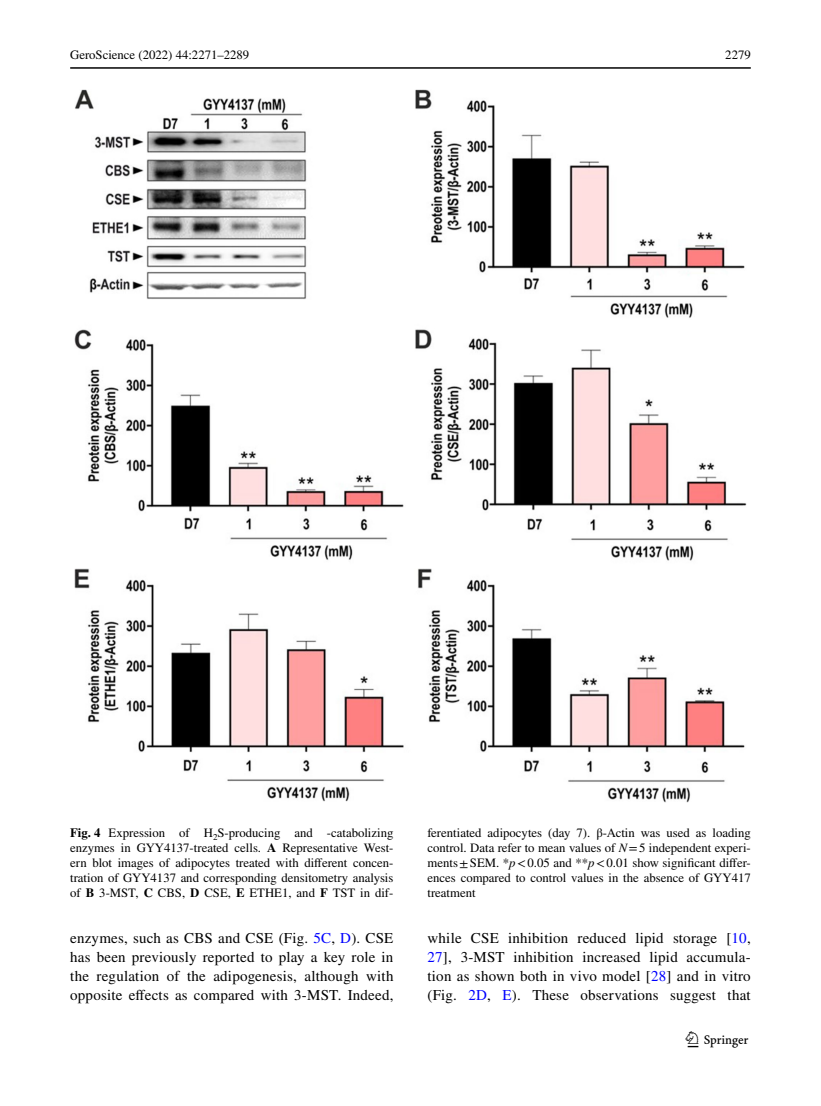
<style>
.page{position:relative;width:821px;height:1106px;background:#fff}
.page>*{position:absolute;margin:0;border:0;box-sizing:border-box;transform-origin:0 0}
.t1{font:22.5px "Springnew Regular 3";color:#000}
.t2{font:15px/18.8px "STIX";letter-spacing:.015em;color:#000;text-align:justify}
.t3{font:12.75px/15px "STIX";color:#000;text-align:justify}
.s1{font-weight:700}
.s2{font-style:italic}
.s3{color:#00f}
</style>
<div class="page">
<hr style="left:70px;top:67px;width:680px;height:2px;background:#000">
<img style="left:74px;top:89px;width:672px;height:713px">
<p class="t3" style="left:70px;top:48px;width:181px">GeroScience (2022) 44:2271–2289</p>
<p class="t3" style="left:725px;top:49px;width:27px">2279</p>
<p class="t3" style="left:70px;top:826px;width:325px"><span class="s1">Fig. 4</span> Expression of H<sub>2</sub>S-producing and -catabolizing enzymes in GYY4137-treated cells. <span class="s1">A</span> Representative West&shy;ern blot images of adipocytes treated with different concen&shy;tration of GYY4137 and corresponding densitometry analysis of <span class="s1">B</span> 3-MST, <span class="s1">C</span> CBS, <span class="s1">D</span> CSE, <span class="s1">E</span> ETHE1, and <span class="s1">F</span> TST in dif-</p>
<p class="t3" style="left:427px;top:826px;width:325px">ferentiated adipocytes (day 7). β-Actin was used as loading control. Data refer to mean values of <span class="s2">N</span>=5 independent experi&shy;ments±SEM. *<span class="s2">p</span>&lt;0.05 and **<span class="s2">p</span>&lt;0.01 show significant differ&shy;ences compared to control values in the absence of GYY417 treatment</p>
<p class="t2" style="left:70px;top:929px;width:325px">enzymes, such as CBS and CSE (Fig. <span class="s3">5C</span>, <span class="s3">D</span>). CSE has been previously reported to play a key role in the regulation of the adipogenesis, although with opposite effects as compared with 3-MST. Indeed,</p>
<p class="t2" style="left:427px;top:929px;width:325px">while CSE inhibition reduced lipid storage [<span class="s3">10</span>, <span class="s3">27</span>], 3-MST inhibition increased lipid accumula&shy;tion as shown both in vivo model [<span class="s3">28</span>] and in vitro (Fig. <span class="s3">2D</span>, <span class="s3">E</span>). These observations suggest that</p>
<h1 class="t1" style="left:687px;top:1031px;width:62px">1 3</h1>
</div>
